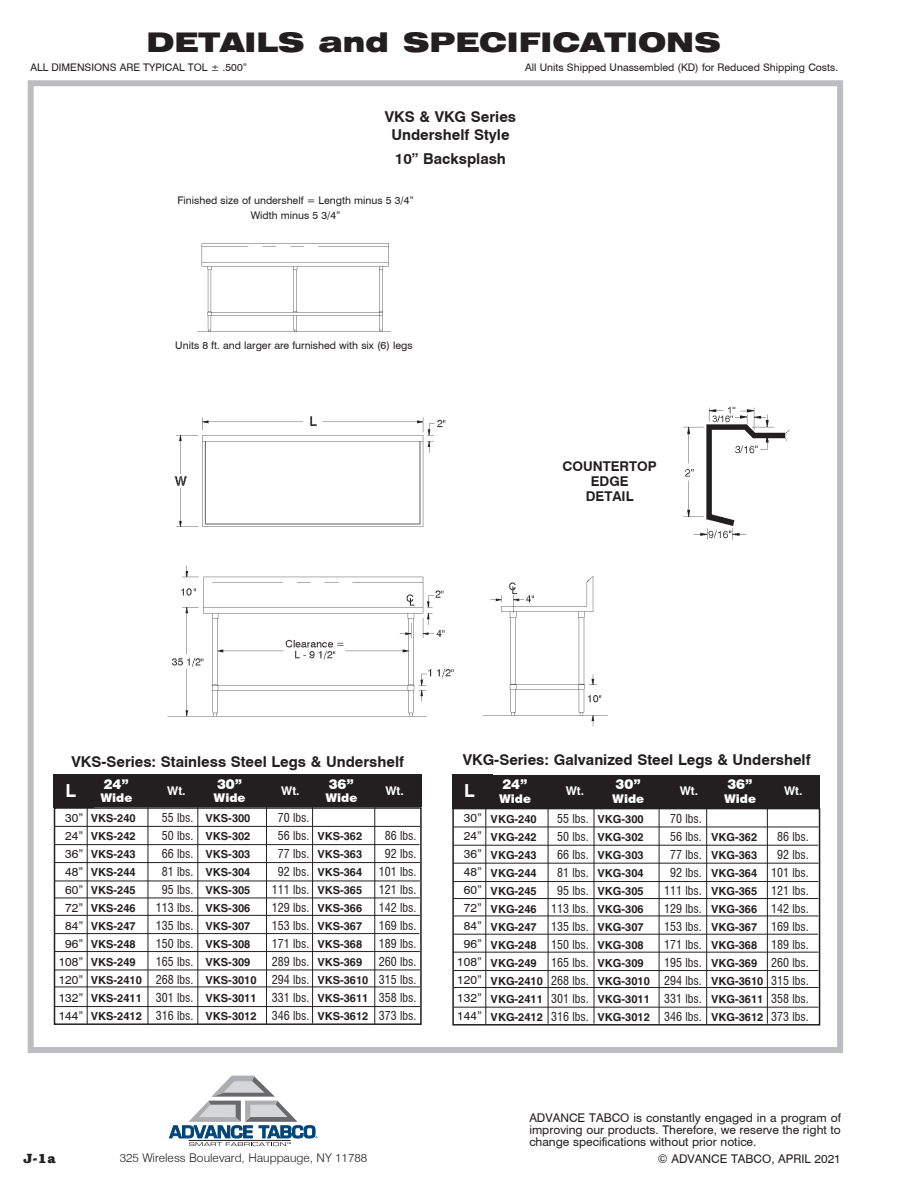
<style>
.page{position:relative;width:918px;height:1188px;background:#fff}
.page>*{position:absolute;margin:0;border:0;box-sizing:border-box;transform-origin:0 0}
.t1{font:900 expanded 27px "Swiss 721 BT";color:#231f20}
.t2{font:700 18px "Swiss 721 BT";color:#fff}
.t3{font:700 15px/18px "Swiss 721 BT";color:#231f20;text-align:center}
.t4{font:700 condensed 13.5px/18px "Helvetica";color:#231f20}
.t5{font:700 13.5px/15px "Swiss 721 BT";color:#231f20;text-align:center}
.t6{font:900 13.5px "Swiss 721 BT";color:#fff}
.t7{font:700 13.5px "Bookman";color:#231f20}
.t8{font:condensed 12px/18px "Swiss 721 BT";color:#231f20;text-align:center}
.t9{font:12px/18px "Swiss 721 BT";color:#231f20;text-align:center}
.t10{font:300 12px "Swiss 721 BT";color:#231f20}
.t11{font:700 12px "Swiss 721 BT";color:#fff}
.t12{font:900 12px "Swiss 721 BT";color:#fff}
.t13{font:10.5px/15px "Swiss 721 BT";color:#231f20;text-align:center}
</style>
<div class="page">
<div style="left:28px;top:80px;width:815px;height:973px;background:#fff;border:6px solid #bcbdc0"></div>
<svg style="left:169px;top:1076px;width:148px;height:70px"></svg>
<div style="left:54px;top:807px;width:368px;height:218px;border:2px solid #231f20"></div>
<div style="left:87px;top:774px;width:335px;height:33px;background:#231f20"></div>
<hr style="left:148px;top:798px;width:1px;height:227px;background:#231f20">
<hr style="left:198px;top:801px;width:1px;height:224px;background:#231f20">
<hr style="left:266px;top:798px;width:1px;height:227px;background:#231f20">
<hr style="left:312px;top:796px;width:1px;height:227px;background:#231f20">
<hr style="left:375px;top:802px;width:1px;height:223px;background:#231f20">
<hr style="left:55px;top:826px;width:365px;height:1px;background:#231f20">
<hr style="left:55px;top:844px;width:365px;height:1px;background:#231f20">
<hr style="left:54px;top:862px;width:366px;height:1px;background:#231f20">
<hr style="left:55px;top:881px;width:365px;height:1px;background:#231f20">
<hr style="left:55px;top:898px;width:365px;height:1px;background:#231f20">
<hr style="left:55px;top:915px;width:365px;height:1px;background:#231f20">
<hr style="left:55px;top:933px;width:364px;height:1px;background:#231f20">
<hr style="left:54px;top:951px;width:366px;height:1px;background:#231f20">
<hr style="left:55px;top:970px;width:365px;height:1px;background:#231f20">
<hr style="left:55px;top:987px;width:365px;height:1px;background:#231f20">
<hr style="left:55px;top:1006px;width:365px;height:1px;background:#231f20">
<div style="left:53px;top:775px;width:41px;height:33px;background:#231f20"></div>
<hr style="left:87px;top:797px;width:1px;height:227px;background:#231f20">
<div style="left:452px;top:808px;width:368px;height:218px;border:2px solid #231f20"></div>
<div style="left:486px;top:775px;width:334px;height:33px;background:#231f20"></div>
<hr style="left:548px;top:797px;width:1px;height:227px;background:#231f20">
<hr style="left:594px;top:800px;width:1px;height:224px;background:#231f20">
<hr style="left:659px;top:798px;width:1px;height:226px;background:#231f20">
<hr style="left:706px;top:797px;width:1px;height:227px;background:#231f20">
<hr style="left:767px;top:801px;width:1px;height:223px;background:#231f20">
<hr style="left:454px;top:827px;width:365px;height:1px;background:#231f20">
<hr style="left:454px;top:845px;width:364px;height:1px;background:#231f20">
<hr style="left:453px;top:863px;width:366px;height:1px;background:#231f20">
<hr style="left:453px;top:881px;width:365px;height:1px;background:#231f20">
<hr style="left:454px;top:898px;width:364px;height:1px;background:#231f20">
<hr style="left:454px;top:916px;width:364px;height:1px;background:#231f20">
<hr style="left:454px;top:934px;width:364px;height:1px;background:#231f20">
<hr style="left:453px;top:952px;width:365px;height:1px;background:#231f20">
<hr style="left:454px;top:970px;width:365px;height:1px;background:#231f20">
<hr style="left:454px;top:987px;width:365px;height:1px;background:#231f20">
<hr style="left:454px;top:1007px;width:365px;height:1px;background:#231f20">
<div style="left:452px;top:775px;width:40px;height:34px;background:#231f20"></div>
<hr style="left:486px;top:798px;width:1px;height:226px;background:#231f20">
<img style="left:168px;top:416px;width:439px;height:311px">
<img style="left:201px;top:243px;width:188px;height:88px">
<img style="left:684px;top:406px;width:106px;height:133px">
<h1 class="t1" style="left:147px;top:26px;width:576px">DETAILS and SPECIFICATIONS</h1>
<p class="t13" style="left:30px;top:59px;width:218px">ALL DIMENSIONS ARE TYPICAL TOL ± .500”</p>
<p class="t13" style="left:525px;top:59px;width:314px">All Units Shipped Unassembled (KD) for Reduced Shipping Costs.</p>
<p class="t3" style="left:385px;top:107px;width:133px">VKS &amp; VKG Series<br>Undershelf Style</p>
<p class="t3" style="left:395px;top:150px;width:113px">10” Backsplash</p>
<p class="t13" style="left:177px;top:193px;width:238px">Finished size of undershelf = Length minus 5 3/4”<br>Width minus 5 3/4”</p>
<p class="t13" style="left:175px;top:338px;width:239px">Units 8 ft. and larger are furnished with six (6) legs</p>
<p class="t5" style="left:562px;top:459px;width:96px">COUNTERTOP<br>EDGE<br>DETAIL</p>
<p class="t3" style="left:72px;top:752px;width:334px">VKS-Series: Stainless Steel Legs &amp; Undershelf</p>
<p class="t3" style="left:463px;top:750px;width:349px">VKG-Series: Galvanized Steel Legs &amp; Undershelf</p>
<p class="t6" style="left:104px;top:776px;width:27px">24”</p>
<p class="t11" style="left:167px;top:783px;width:77px">Wt. <sup>30”</sup></p>
<p class="t11" style="left:281px;top:783px;width:74px">Wt. <sup>36”</sup></p>
<p class="t11" style="left:385px;top:783px;width:20px">Wt.</p>
<p class="t12" style="left:100px;top:791px;width:33px">Wide</p>
<p class="t12" style="left:214px;top:791px;width:33px">Wide</p>
<p class="t12" style="left:325px;top:791px;width:33px">Wide</p>
<h2 class="t2" style="left:66px;top:779px;width:12px">L</h2>
<p class="t9" style="left:59px;top:808px;width:26px">30”<br>24”<br>36”<br>48”<br>60”<br>72”<br>84”<br>96”<br>108”<br>120”<br>132”<br>144”</p>
<p class="t8" style="left:156px;top:809px;width:39px">55 lbs.<br>50 lbs.<br>66 lbs.<br>81 lbs.<br>95 lbs.<br>113 lbs.<br>135 lbs.<br>150 lbs.<br>165 lbs.<br>268 lbs.<br>301 lbs.<br>316 lbs.</p>
<p class="t8" style="left:272px;top:809px;width:39px">70 lbs.<br>56 lbs.<br>77 lbs.<br>92 lbs.<br>111 lbs.<br>129 lbs.<br>153 lbs.<br>171 lbs.<br>289 lbs.<br>294 lbs.<br>331 lbs.<br>346 lbs.</p>
<p class="t4" style="left:91px;top:809px;width:53px">VKS-240<br>VKS-242<br>VKS-243<br>VKS-244<br>VKS-245<br>VKS-246<br>VKS-247<br>VKS-248<br>VKS-249<br>VKS-2410<br>VKS-2411<br>VKS-2412</p>
<p class="t4" style="left:206px;top:809px;width:53px">VKS-300<br>VKS-302<br>VKS-303<br>VKS-304<br>VKS-305<br>VKS-306<br>VKS-307<br>VKS-308<br>VKS-309<br>VKS-3010<br>VKS-3011<br>VKS-3012</p>
<p class="t8" style="left:379px;top:827px;width:39px">86 lbs.<br>92 lbs.<br>101 lbs.<br>121 lbs.<br>142 lbs.<br>169 lbs.<br>189 lbs.<br>260 lbs.<br>315 lbs.<br>358 lbs.<br>373 lbs.</p>
<p class="t4" style="left:317px;top:827px;width:53px">VKS-362<br>VKS-363<br>VKS-364<br>VKS-365<br>VKS-366<br>VKS-367<br>VKS-368<br>VKS-369<br>VKS-3610<br>VKS-3611<br>VKS-3612</p>
<p class="t6" style="left:502px;top:776px;width:27px">24”</p>
<p class="t11" style="left:566px;top:784px;width:77px">Wt. <sup>30”</sup></p>
<p class="t11" style="left:680px;top:784px;width:74px">Wt. <sup>36”</sup></p>
<p class="t11" style="left:784px;top:784px;width:20px">Wt.</p>
<p class="t12" style="left:499px;top:791px;width:33px">Wide</p>
<p class="t12" style="left:612px;top:791px;width:33px">Wide</p>
<p class="t12" style="left:724px;top:791px;width:33px">Wide</p>
<h2 class="t2" style="left:464px;top:780px;width:12px">L</h2>
<p class="t9" style="left:457px;top:809px;width:26px">30”<br>24”<br>36”<br>48”<br>60”<br>72”<br>84”<br>96”<br>108”<br>120”<br>132”<br>144”</p>
<p class="t8" style="left:551px;top:810px;width:39px">55 lbs.<br>50 lbs.<br>66 lbs.<br>81 lbs.<br>95 lbs.<br>113 lbs.<br>135 lbs.<br>150 lbs.<br>165 lbs.<br>268 lbs.<br>301 lbs.<br>316 lbs.</p>
<p class="t8" style="left:664px;top:810px;width:39px">70 lbs.<br>56 lbs.<br>77 lbs.<br>92 lbs.<br>111 lbs.<br>129 lbs.<br>153 lbs.<br>171 lbs.<br>195 lbs.<br>294 lbs.<br>331 lbs.<br>346 lbs.</p>
<p class="t4" style="left:491px;top:810px;width:54px">VKG-240<br>VKG-242<br>VKG-243<br>VKG-244<br>VKG-245<br>VKG-246<br>VKG-247<br>VKG-248<br>VKG-249<br>VKG-2410<br>VKG-2411<br>VKG-2412</p>
<p class="t4" style="left:598px;top:810px;width:54px">VKG-300<br>VKG-302<br>VKG-303<br>VKG-304<br>VKG-305<br>VKG-306<br>VKG-307<br>VKG-308<br>VKG-309<br>VKG-3010<br>VKG-3011<br>VKG-3012</p>
<p class="t8" style="left:771px;top:828px;width:39px">86 lbs.<br>92 lbs.<br>101 lbs.<br>121 lbs.<br>142 lbs.<br>169 lbs.<br>189 lbs.<br>260 lbs.<br>315 lbs.<br>358 lbs.<br>373 lbs.</p>
<p class="t4" style="left:711px;top:828px;width:54px">VKG-362<br>VKG-363<br>VKG-364<br>VKG-365<br>VKG-366<br>VKG-367<br>VKG-368<br>VKG-369<br>VKG-3610<br>VKG-3611<br>VKG-3612</p>
<p class="t7" style="left:23px;top:1150px;width:34px">J-1a</p>
<p class="t10" style="left:120px;top:1151px;width:249px">325 Wireless Boulevard, Hauppauge, NY 11788</p>
<p class="t9" style="left:529px;top:1112px;width:313px;line-height:12px;text-align:justify">ADVANCE TABCO is constantly engaged in a program of improving our products. Therefore, we reserve the right to change specifications without prior notice.</p>
<p class="t9" style="left:658px;top:1149px;width:185px">© ADVANCE TABCO, APRIL 2021</p>
</div>
